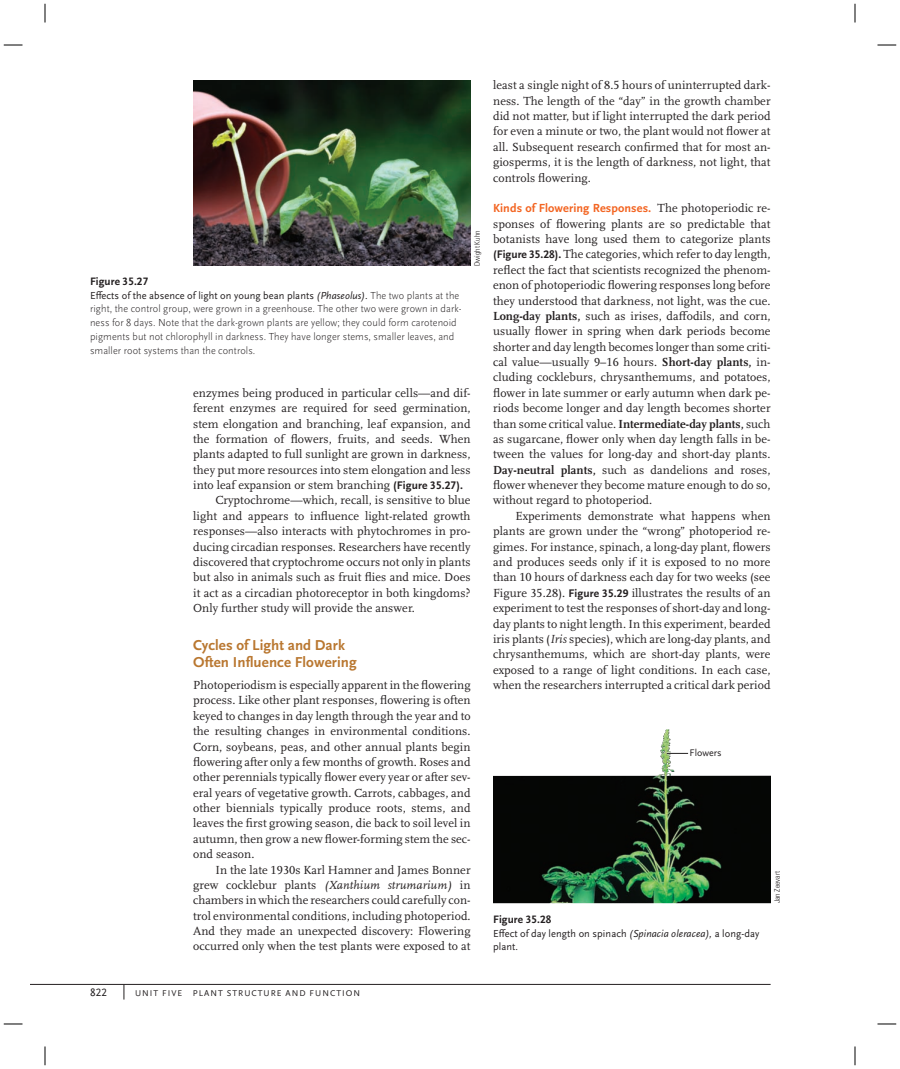
<style>
.page{position:relative;width:900px;height:1069px;background:#fff}
.page>*{position:absolute;margin:0;border:0;box-sizing:border-box;transform-origin:0 0}
.t1{font:700 15px/16.9px "Scala Sans Pro";letter-spacing:.005em;color:#b97730}
.t2{font:12.25px/15.4px "Scala Pro";letter-spacing:.005em;color:#231f20;text-align:justify}
.t3{font:700 12.25px "Scala Sans Pro";letter-spacing:.01em;color:#f36421}
.t4{font:700 11.25px "Scala Sans Pro";letter-spacing:.01em;color:#231f20}
.t5{font:11.25px "Scala Sans Pro";color:#231f20}
.t6{font:300 10.62px/13.8px "Scala Sans Pro";letter-spacing:.005em;color:#231f20}
.t7{font:10.62px/13.8px "Scala Sans Pro";letter-spacing:.005em;color:#231f20}
.t8{font:10px "Scala Sans Pro";color:#231f20}
.t9{font:8.75px "Scala Sans Pro";letter-spacing:.115em;color:#231f20}
.t10{font:300 condensed 7.5px "Univers";letter-spacing:.005em;color:#231f20}
.s1{font-weight:400}
.s2{font-weight:400;font-style:italic}
.s3{font-family:"Scala Sans Pro";font-weight:700;font-size:11.5px}
.s4{font-style:italic}
.s5{font-family:"Scala Pro";font-weight:400;color:#231f20}
.s6{font-weight:700}
</style>
<div class="page">
<svg style="left:124px;top:985px;width:1px;height:14px"></svg>
<hr style="left:30px;top:984px;width:741px;height:1px;background:#231f20">
<img style="left:193px;top:80px;width:278px;height:185px">
<img style="left:493px;top:729px;width:278px;height:174px">
<hr style="left:667px;top:752px;width:21px;height:2px;background:#fff">
<svg style="left:667px;top:753px;width:21px;height:1px"></svg>
<svg style="left:4px;top:44px;width:18px;height:2px"></svg>
<svg style="left:878px;top:44px;width:18px;height:2px"></svg>
<svg style="left:4px;top:1023px;width:18px;height:2px"></svg>
<svg style="left:878px;top:1023px;width:18px;height:2px"></svg>
<svg style="left:44px;top:4px;width:2px;height:18px"></svg>
<svg style="left:44px;top:1046px;width:2px;height:19px"></svg>
<svg style="left:854px;top:4px;width:2px;height:18px"></svg>
<svg style="left:854px;top:1046px;width:2px;height:19px"></svg>
<p class="t4" style="left:90px;top:277px;width:60px">Figure 35.27</p>
<p class="t6" style="left:90px;top:289px;width:373px"><span class="s1">Effects of the absence of light on young bean plants</span> <span class="s2">(Phaseolus).</span> The two plants at the right, the control group, were grown in a greenhouse. The other two were grown in dark&shy;ness for 8 days. Note that the dark-grown plants are yellow; they could form carotenoid pigments but not chlorophyll in darkness. They have longer stems, smaller leaves, and smaller root systems than the controls.</p>
<p class="t10" style="left:474px;top:266px;width:37px;rotate:-90deg">Dwight Kuhn</p>
<p class="t2" style="left:193px;top:386px;width:279px">enzymes being produced in particular cells—and dif-</p>
<p class="t2" style="left:193px;top:401px;width:279px">ferent enzymes are required for seed germination,</p>
<p class="t2" style="left:193px;top:417px;width:279px">stem elongation and branching, leaf expansion, and</p>
<p class="t2" style="left:193px;top:432px;width:279px">the formation of flowers, fruits, and seeds. When</p>
<p class="t2" style="left:193px;top:447px;width:279px">plants adapted to full sunlight are grown in darkness,</p>
<p class="t2" style="left:193px;top:463px;width:279px">they put more resources into stem elongation and less</p>
<p class="t2" style="left:193px;top:478px;width:271px">into leaf expansion or stem branching <span class="s3">(Figure 35.27).</span></p>
<p class="t2" style="left:216px;top:494px;width:257px">Cryptochrome—which, recall, is sensitive to blue</p>
<p class="t2" style="left:193px;top:509px;width:279px">light and appears to influence light-related growth</p>
<p class="t2" style="left:193px;top:524px;width:279px">responses—also interacts with phytochromes in pro-</p>
<p class="t2" style="left:193px;top:540px;width:279px">ducing circadian responses. Researchers have recently</p>
<p class="t2" style="left:193px;top:555px;width:279px">discovered that cryptochrome occurs not only in plants</p>
<p class="t2" style="left:193px;top:570px;width:279px">but also in animals such as fruit flies and mice. Does</p>
<p class="t2" style="left:193px;top:586px;width:279px">it act as a circadian photoreceptor in both kingdoms?</p>
<p class="t2" style="left:193px;top:601px;width:223px">Only further study will provide the answer.</p>
<p class="t1" style="left:193px;top:638px;width:165px">Cycles of Light and Dark<br>Often Influence Flowering</p>
<p class="t2" style="left:193px;top:678px;width:279px">Photoperiodism is especially apparent in the flowering</p>
<p class="t2" style="left:193px;top:693px;width:279px">process. Like other plant responses, flowering is often</p>
<p class="t2" style="left:193px;top:709px;width:279px">keyed to changes in day length through the year and to</p>
<p class="t2" style="left:193px;top:724px;width:279px">the resulting changes in environmental conditions.</p>
<p class="t2" style="left:193px;top:740px;width:279px">Corn, soybeans, peas, and other annual plants begin</p>
<p class="t2" style="left:193px;top:755px;width:279px">flowering after only a few months of growth. Roses and</p>
<p class="t2" style="left:193px;top:770px;width:279px">other perennials typically flower every year or after sev-</p>
<p class="t2" style="left:193px;top:786px;width:279px">eral years of vegetative growth. Carrots, cabbages, and</p>
<p class="t2" style="left:193px;top:801px;width:279px">other biennials typically produce roots, stems, and</p>
<p class="t2" style="left:193px;top:816px;width:279px">leaves the first growing season, die back to soil level in</p>
<p class="t2" style="left:193px;top:832px;width:279px">autumn, then grow a new flower-forming stem the sec-</p>
<p class="t2" style="left:193px;top:847px;width:63px">ond season.</p>
<p class="t2" style="left:216px;top:863px;width:257px">In the late 1930s Karl Hamner and James Bonner</p>
<p class="t2" style="left:193px;top:878px;width:279px">grew cocklebur plants <span class="s4">(Xanthium strumarium)</span> in</p>
<p class="t2" style="left:193px;top:893px;width:279px">chambers in which the researchers could carefully con-</p>
<p class="t2" style="left:193px;top:909px;width:279px">trol environmental conditions, including photoperiod.</p>
<p class="t2" style="left:193px;top:924px;width:279px">And they made an unexpected discovery: Flowering</p>
<p class="t2" style="left:193px;top:939px;width:279px">occurred only when the test plants were exposed to at</p>
<p class="t2" style="left:493px;top:78px;width:279px">least a single night of 8.5 hours of uninterrupted dark&shy;ness. The length of the “day” in the growth chamber did not matter, but if light interrupted the dark period for even a minute or two, the plant would not flower at all. Subsequent research confirmed that for most an&shy;giosperms, it is the length of darkness, not light, that controls flowering.</p>
<p class="t3" style="left:493px;top:203px;width:279px">Kinds of Flowering Responses. <span class="s5">The photoperiodic re-</span></p>
<p class="t2" style="left:493px;top:217px;width:279px">sponses of flowering plants are so predictable that</p>
<p class="t2" style="left:493px;top:232px;width:279px">botanists have long used them to categorize plants</p>
<p class="t2" style="left:493px;top:248px;width:279px"><span class="s3">(Figure 35.28).</span> The categories, which refer to day length,</p>
<p class="t2" style="left:493px;top:263px;width:279px">reflect the fact that scientists recognized the phenom-</p>
<p class="t2" style="left:493px;top:278px;width:279px">enon of photoperiodic flowering responses long before</p>
<p class="t2" style="left:493px;top:294px;width:279px">they understood that darkness, not light, was the cue.</p>
<p class="t2" style="left:493px;top:309px;width:279px"><span class="s6">Long-day plants,</span> such as irises, daffodils, and corn,</p>
<p class="t2" style="left:493px;top:324px;width:279px">usually flower in spring when dark periods become</p>
<p class="t2" style="left:493px;top:340px;width:279px">shorter and day length becomes longer than some criti-</p>
<p class="t2" style="left:493px;top:355px;width:279px">cal value—usually 9–16 hours. <span class="s6">Short-day plants,</span> in-</p>
<p class="t2" style="left:493px;top:371px;width:279px">cluding cockleburs, chrysanthemums, and potatoes,</p>
<p class="t2" style="left:493px;top:386px;width:279px">flower in late summer or early autumn when dark pe-</p>
<p class="t2" style="left:493px;top:401px;width:279px">riods become longer and day length becomes shorter</p>
<p class="t2" style="left:493px;top:417px;width:279px">than some critical value. <span class="s6">Intermediate-day plants,</span> such</p>
<p class="t2" style="left:493px;top:432px;width:279px">as sugarcane, flower only when day length falls in be-</p>
<p class="t2" style="left:493px;top:447px;width:279px">tween the values for long-day and short-day plants.</p>
<p class="t2" style="left:493px;top:463px;width:279px"><span class="s6">Day-neutral plants,</span> such as dandelions and roses,</p>
<p class="t2" style="left:493px;top:478px;width:279px">flower whenever they become mature enough to do so,</p>
<p class="t2" style="left:493px;top:494px;width:161px">without regard to photoperiod.</p>
<p class="t2" style="left:516px;top:509px;width:257px">Experiments demonstrate what happens when</p>
<p class="t2" style="left:493px;top:524px;width:279px">plants are grown under the “wrong” photoperiod re-</p>
<p class="t2" style="left:493px;top:540px;width:279px">gimes. For instance, spinach, a long-day plant, flowers</p>
<p class="t2" style="left:493px;top:555px;width:279px">and produces seeds only if it is exposed to no more</p>
<p class="t2" style="left:493px;top:570px;width:279px">than 10 hours of darkness each day for two weeks (see</p>
<p class="t2" style="left:493px;top:586px;width:279px">Figure 35.28). <span class="s3">Figure 35.29</span> illustrates the results of an</p>
<p class="t2" style="left:493px;top:601px;width:279px">experiment to test the responses of short-day and long-</p>
<p class="t2" style="left:493px;top:617px;width:279px">day plants to night length. In this experiment, bearded</p>
<p class="t2" style="left:493px;top:632px;width:279px">iris plants (<span class="s4">Iris</span> species), which are long-day plants, and</p>
<p class="t2" style="left:493px;top:647px;width:279px">chrysanthemums, which are short-day plants, were</p>
<p class="t2" style="left:493px;top:663px;width:279px">exposed to a range of light conditions. In each case,</p>
<p class="t2" style="left:493px;top:678px;width:279px">when the researchers interrupted a critical dark period</p>
<p class="t8" style="left:690px;top:749px;width:34px">Flowers</p>
<p class="t4" style="left:493px;top:915px;width:60px">Figure 35.28</p>
<p class="t7" style="left:493px;top:927px;width:268px">Effect of day length on spinach <span class="s4">(Spinacia oleracea),</span> a long-day plant.</p>
<p class="t10" style="left:774px;top:903px;width:34px;rotate:-90deg">Jan Zeevart</p>
<p class="t5" style="left:90px;top:988px;width:19px">822</p>
<p class="t9" style="left:135px;top:989px;width:227px">UNIT FIVE PLANT STRUCTURE AND FUNCTION</p>
</div>
